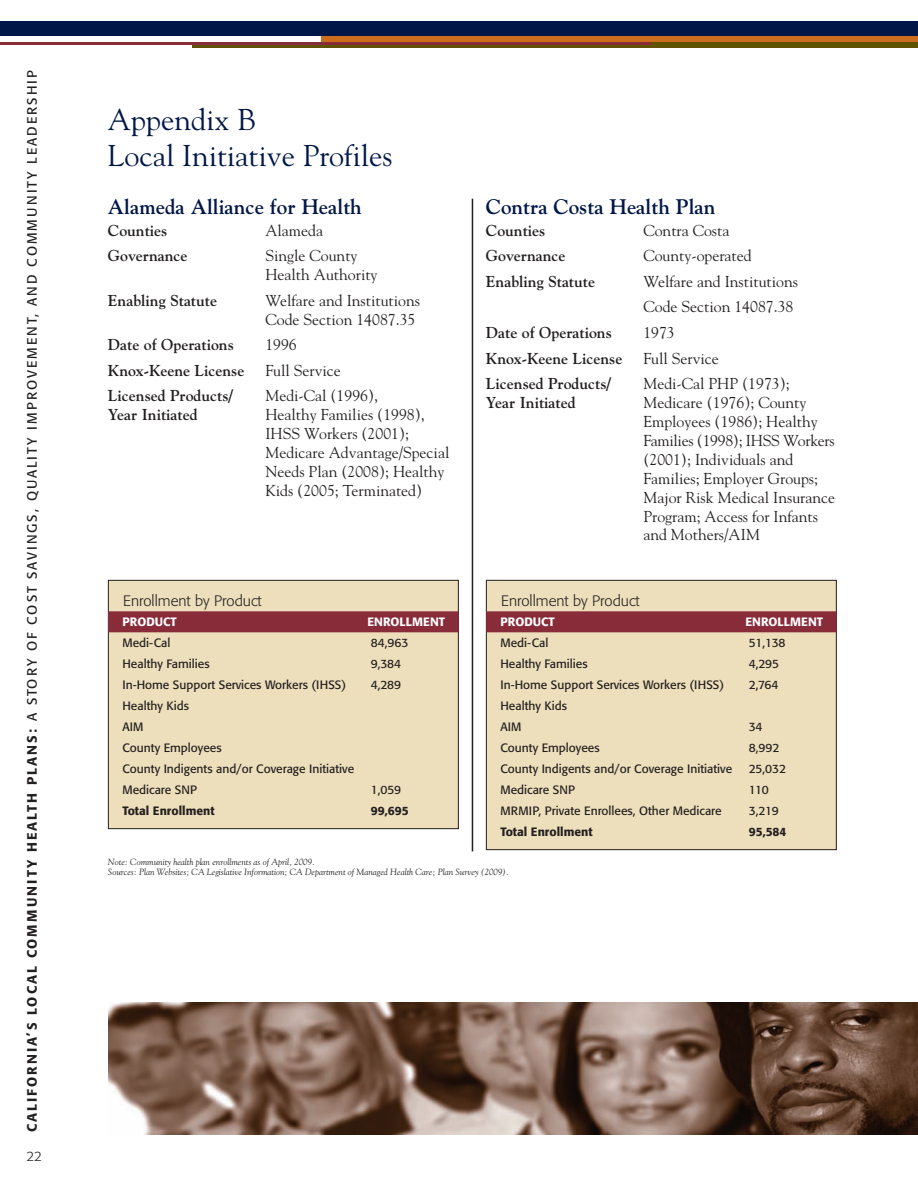
<style>
.page{position:relative;width:918px;height:1188px;background:#fff}
.page>*{position:absolute;margin:0;border:0;box-sizing:border-box;transform-origin:0 0}
.t1{font:30px/36px "Goudy";color:#001748}
.t2{font:700 21px "Goudy";color:#001748}
.t3{font:15.75px/18.9px "Goudy";color:#231f20}
.t4{font:700 15.75px "Goudy";color:#231f20}
.t5{font:300 15px "Formata";color:#231f20}
.t6{font:13.5px "Formata";letter-spacing:.145em;color:#231f20}
.t7{font:300 13.5px "Formata";color:#231f20}
.t8{font:12px/21px "Formata";color:#231f20}
.t9{font:500 12px "Formata";color:#231f20}
.t10{font:500 12px "Formata";color:#fff}
.t11{font:italic 9px/10.8px "Goudy";color:#231f20}
.s1{font-weight:500}
</style>
<div class="page">
<div style="left:0;top:22px;width:918px;height:14px;background:#001748"></div>
<div style="left:322px;top:36px;width:596px;height:6px;background:#cc6d1b"></div>
<div style="left:193px;top:42px;width:725px;height:6px;background:#615201"></div>
<hr style="left:0;top:42px;width:651px;height:3px;background:#892c3a">
<div style="left:108px;top:580px;width:350px;height:249px;background:#eddfbb"></div>
<div style="left:108px;top:580px;width:351px;height:249px;border:1px solid #231f20"></div>
<div style="left:108px;top:611px;width:351px;height:21px;background:#892c3a"></div>
<div style="left:486px;top:580px;width:350px;height:270px;background:#eddfbb"></div>
<div style="left:486px;top:580px;width:351px;height:270px;border:1px solid #231f20"></div>
<div style="left:486px;top:611px;width:351px;height:21px;background:#892c3a"></div>
<hr style="left:472px;top:199px;width:1px;height:652px;background:#231f20">
<img style="left:108px;top:1002px;width:810px;height:132px">
<p class="t6" style="left:26px;top:1132px;width:1064px;rotate:-90deg"><span class="s1">CALIFORNIA’S LOCAL COMMUNITY HEALTH PLANS:</span> A STORY OF COST SAVINGS, QUALITY IMPROVEMENT, AND COMMUNITY LEADERSHIP</p>
<p class="t7" style="left:27px;top:1150px;width:17px">22</p>
<h1 class="t1" style="left:108px;top:102px;width:286px">Appendix B<br>Local Initiative Profiles</h1>
<h2 class="t2" style="left:108px;top:195px;width:255px">Alameda Alliance for Health</h2>
<p class="t4" style="left:108px;top:221px;width:61px">Counties</p>
<p class="t3" style="left:265px;top:221px;width:59px">Alameda</p>
<p class="t4" style="left:108px;top:247px;width:81px">Governance</p>
<p class="t3" style="left:265px;top:246px;width:114px">Single County<br>Health Authority</p>
<p class="t4" style="left:108px;top:291px;width:111px">Enabling Statute</p>
<p class="t3" style="left:265px;top:291px;width:156px">Welfare and Institutions<br>Code Section 14087.35</p>
<p class="t4" style="left:108px;top:336px;width:127px">Date of Operations</p>
<p class="t3" style="left:265px;top:335px;width:33px">1996</p>
<p class="t4" style="left:108px;top:361px;width:138px">Knox-Keene License</p>
<p class="t3" style="left:265px;top:361px;width:77px">Full Service</p>
<p class="t4" style="left:108px;top:387px;width:127px">Licensed Products/</p>
<p class="t3" style="left:265px;top:387px;width:114px">Medi-Cal (1996),</p>
<p class="t4" style="left:108px;top:406px;width:91px">Year Initiated</p>
<p class="t3" style="left:265px;top:405px;width:186px">Healthy Families (1998),<br>IHSS Workers (2001);<br>Medicare Advantage/Special<br>Needs Plan (2008); Healthy<br>Kids (2005; Terminated)</p>
<h2 class="t2" style="left:486px;top:195px;width:231px">Contra Costa Health Plan</h2>
<p class="t4" style="left:486px;top:221px;width:61px">Counties</p>
<p class="t3" style="left:643px;top:221px;width:88px">Contra Costa</p>
<p class="t4" style="left:486px;top:247px;width:81px">Governance</p>
<p class="t3" style="left:643px;top:246px;width:110px">County-operated</p>
<p class="t4" style="left:486px;top:272px;width:111px">Enabling Statute</p>
<p class="t3" style="left:643px;top:269px;width:156px;line-height:25.7px">Welfare and Institutions<br>Code Section 14087.38</p>
<p class="t4" style="left:486px;top:323px;width:127px">Date of Operations</p>
<p class="t3" style="left:643px;top:323px;width:33px">1973</p>
<p class="t4" style="left:486px;top:349px;width:138px">Knox-Keene License</p>
<p class="t3" style="left:643px;top:349px;width:77px">Full Service</p>
<p class="t4" style="left:486px;top:375px;width:127px">Licensed Products/</p>
<p class="t3" style="left:643px;top:374px;width:148px">Medi-Cal PHP (1973);</p>
<p class="t4" style="left:486px;top:394px;width:91px">Year Initiated</p>
<p class="t3" style="left:643px;top:393px;width:193px">Medicare (1976); County<br>Employees (1986); Healthy<br>Families (1998); IHSS Workers (2001); Individuals and<br>Families; Employer Groups;<br>Major Risk Medical Insurance<br>Program; Access for Infants and Mothers/AIM</p>
<p class="t5" style="left:123px;top:594px;width:140px">Enrollment by Product</p>
<p class="t10" style="left:122px;top:617px;width:56px">PRODUCT</p>
<p class="t10" style="left:367px;top:617px;width:79px">ENROLLMENT</p>
<p class="t8" style="left:122px;top:634px;width:49px">Medi-Cal</p>
<p class="t8" style="left:371px;top:634px;width:39px">84,963</p>
<p class="t8" style="left:122px;top:655px;width:89px">Healthy Families</p>
<p class="t8" style="left:371px;top:655px;width:32px">9,384</p>
<p class="t8" style="left:122px;top:676px;width:225px">In-Home Support Services Workers (IHSS)</p>
<p class="t8" style="left:371px;top:676px;width:32px">4,289</p>
<p class="t8" style="left:122px;top:697px;width:233px">Healthy Kids<br>AIM<br>County Employees<br>County Indigents and/or Coverage Initiative<br>Medicare SNP</p>
<p class="t5" style="left:501px;top:594px;width:140px">Enrollment by Product</p>
<p class="t10" style="left:500px;top:617px;width:56px">PRODUCT</p>
<p class="t10" style="left:745px;top:617px;width:79px">ENROLLMENT</p>
<p class="t8" style="left:500px;top:634px;width:49px">Medi-Cal</p>
<p class="t8" style="left:749px;top:634px;width:38px">51,138</p>
<p class="t8" style="left:500px;top:655px;width:89px">Healthy Families</p>
<p class="t8" style="left:749px;top:655px;width:32px">4,295</p>
<p class="t8" style="left:500px;top:676px;width:225px">In-Home Support Services Workers (IHSS)</p>
<p class="t8" style="left:749px;top:676px;width:31px">2,764</p>
<p class="t8" style="left:500px;top:697px;width:68px">Healthy Kids<br>AIM</p>
<p class="t8" style="left:749px;top:718px;width:15px">34</p>
<p class="t8" style="left:500px;top:739px;width:101px">County Employees</p>
<p class="t8" style="left:749px;top:739px;width:32px">8,992</p>
<p class="t8" style="left:500px;top:760px;width:233px">County Indigents and/or Coverage Initiative</p>
<p class="t8" style="left:749px;top:760px;width:39px">25,032</p>
<p class="t8" style="left:500px;top:781px;width:76px">Medicare SNP</p>
<p class="t8" style="left:749px;top:781px;width:21px">110</p>
<p class="t8" style="left:500px;top:802px;width:223px">MRMIP, Private Enrollees, Other Medicare</p>
<p class="t8" style="left:749px;top:802px;width:31px">3,219</p>
<p class="t9" style="left:500px;top:827px;width:94px">Total Enrollment</p>
<p class="t9" style="left:749px;top:827px;width:39px">95,584</p>
<p class="t11" style="left:108px;top:856px;width:403px">Note: Community health plan enrollments as of April, 2009.<br>Sources: Plan Websites; CA Legislative Information; CA Department of Managed Health Care; Plan Survey (2009).</p>
<p class="t8" style="left:371px;top:781px;width:32px">1,059</p>
<p class="t9" style="left:122px;top:806px;width:94px">Total Enrollment</p>
<p class="t9" style="left:371px;top:806px;width:39px">99,695</p>
</div>
